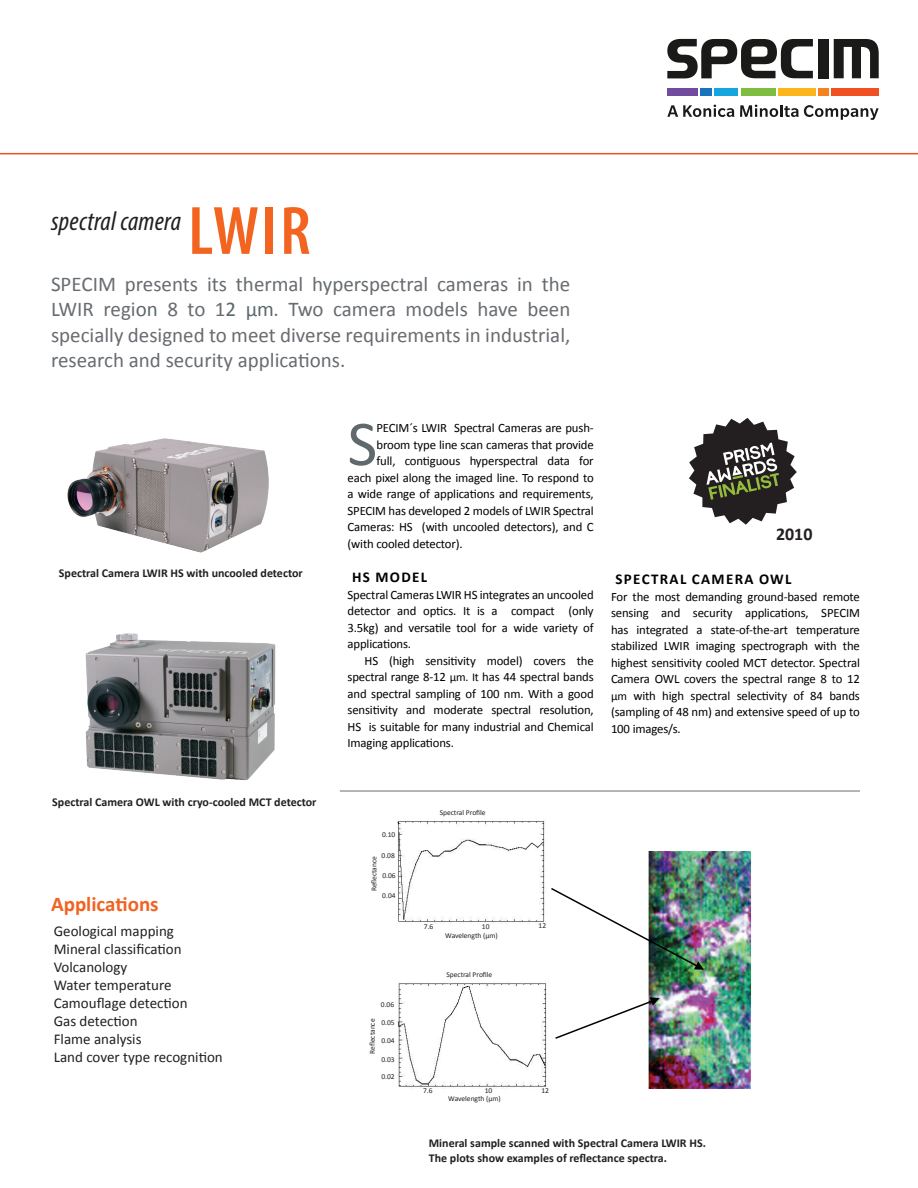
<style>
.page{position:relative;width:918px;height:1188px;background:#fff}
.page>*{position:absolute;margin:0;border:0;box-sizing:border-box;transform-origin:0 0}
.t1{font:600 condensed 69px "Myriad Pro";color:#f36421}
.t2{font:64.8px "Calibri";color:#60696e}
.t3{font:italic condensed 27px "Myriad Pro";letter-spacing:.01em;color:#231f20}
.t4{font:21px/25.5px "Calibri";color:#686c70;text-align:justify}
.t5{font:700 21px "Calibri";color:#f06322}
.t6{font:700 18px "Calibri";color:#231f20}
.t7{font:15px/18px "Calibri";color:#231f20}
.t8{font:700 15px "Calibri";letter-spacing:.09em;color:#000}
.t9{font:12.75px/16.5px "Calibri";letter-spacing:-.01em;color:#000;text-align:justify}
.t10{font:700 12px/15px "Calibri";color:#231f20}
.t11{font:7.5px "Calibri";color:#231f20}
.s1{color:#5c686e}
.s2{font-size:12px}
</style>
<div class="page">
<hr style="left:340px;top:791px;width:520px;height:1px;background:#6c6d70">
<img style="left:67px;top:438px;width:202px;height:115px">
<img style="left:648px;top:851px;width:104px;height:238px">
<img style="left:551px;top:884px;width:153px;height:86px">
<svg style="left:555px;top:997px;width:105px;height:46px"></svg>
<img style="left:397px;top:983px;width:150px;height:106px">
<img style="left:397px;top:820px;width:148px;height:104px">
<img style="left:85px;top:633px;width:191px;height:147px">
<svg style="left:689px;top:418px;width:108px;height:107px"></svg>
<hr style="left:0;top:153px;width:918px;height:1px;background:#f05022">
<div style="left:818px;top:39px;width:10px;height:39px;background:#1a1a18"></div>
<svg style="left:834px;top:39px;width:45px;height:39px"></svg>
<svg style="left:667px;top:39px;width:146px;height:39px"></svg>
<div style="left:667px;top:88px;width:31px;height:8px;background:#714b9e"></div>
<div style="left:714px;top:88px;width:24px;height:8px;background:#16a6df"></div>
<div style="left:741px;top:88px;width:35px;height:8px;background:#7fbd41"></div>
<div style="left:818px;top:88px;width:11px;height:8px;background:#f58220"></div>
<div style="left:831px;top:88px;width:48px;height:8px;background:#f05022"></div>
<div style="left:778px;top:88px;width:37px;height:8px;background:#fcb61c"></div>
<div style="left:701px;top:88px;width:11px;height:8px;background:#1974bb"></div>
<svg style="left:667px;top:105px;width:212px;height:15px"></svg>
<h3 class="t3" style="left:51px;top:204px;width:131px">spectral camera</h3>
<h1 class="t1" style="left:188px;top:188px;width:124px">LWIR</h1>
<h3 class="t4" style="left:51px;top:270px;width:521px">SPECIM presents its thermal hyperspectral cameras in the LWIR regi<span class="s1">on</span> 8 to 1<span class="s1">2 μm</span>. Two camera models have been specially designed to meet diverse requirements in industrial, research and security applications.</h3>
<p class="t10" style="left:59px;top:565px;width:245px">Spectral Camera LWIR HS with uncooled detector</p>
<p class="t10" style="left:52px;top:794px;width:266px">Spectral Camera OWL with cryo-cooled MCT detector</p>
<h3 class="t5" style="left:51px;top:889px;width:109px">Applications</h3>
<p class="t7" style="left:54px;top:921px;width:171px">Geological mapping<br>Mineral classification<br>Volcanology<br>Water temperature<br>Camouflage detection<br>Gas detection<br>Flame analysis<br>Land cover type recognition</p>
<h2 class="t2" style="left:348px;top:399px;width:31px">S</h2>
<p class="t9" style="left:377px;top:419px;width:219px">PECIM´s LWIR Spectral Cameras are push-</p>
<p class="t9" style="left:377px;top:436px;width:219px">broom type line scan cameras that provide</p>
<p class="t9" style="left:377px;top:452px;width:219px">full, contiguous hyperspectral data for</p>
<p class="t9" style="left:348px;top:469px;width:248px">each pixel along the imaged line. To respond to</p>
<p class="t9" style="left:348px;top:485px;width:248px">a wide range of applications and requirements,</p>
<p class="t9" style="left:348px;top:502px;width:248px">SPECIM has developed 2 models of LWIR Spectral</p>
<p class="t9" style="left:348px;top:518px;width:248px">Cameras: HS (with uncooled detectors), and C</p>
<p class="t9" style="left:348px;top:535px;width:117px">(with cooled detector).</p>
<p class="t8" style="left:352px;top:567px;width:77px">HS MODEL</p>
<p class="t9" style="left:348px;top:586px;width:248px">Spectral Cameras LWIR HS integrates an uncooled detector and optics. It is a compact (only 3.5kg) and versatile tool for a wide variety of applications.</p>
<p class="t9" style="left:348px;top:652px;width:248px;text-indent:17px">HS (high sensitivity model) covers the spectral range 8-12 <span class="s2">μm. It</span> has 44 spectral bands and spectral sampling of 100 nm. With a good sensitivity and moderate spectral resolution, HS is suitable for many industrial and Chemical Imaging applications.</p>
<h3 class="t6" style="left:776px;top:521px;width:38px">2010</h3>
<p class="t8" style="left:616px;top:568px;width:178px">SPECTRAL CAMERA OWL</p>
<p class="t9" style="left:611px;top:588px;width:250px">For the most demanding ground-based remote sensing and security applications, SPECIM has integrated a state-of-the-art temperature stabilized LWIR imaging spectrograph with the highest sensitivity cooled MCT detector. Spectral Camera OWL covers the spectral range 8 to 12 <span class="s2">μm</span> with high spectral selectivity of 84 bands (sampling of 48 nm) and extensive speed of up to 100 images/s.</p>
<p class="t11" style="left:382px;top:829px;width:15px">0.10</p>
<p class="t11" style="left:382px;top:850px;width:15px">0.08</p>
<p class="t11" style="left:369px;top:891px;width:37px;rotate:-90deg">Reflectance</p>
<p class="t11" style="left:382px;top:870px;width:15px">0.06</p>
<p class="t11" style="left:382px;top:890px;width:15px">0.04</p>
<p class="t11" style="left:381px;top:999px;width:15px">0.06</p>
<p class="t11" style="left:381px;top:1018px;width:15px">0.05</p>
<p class="t11" style="left:381px;top:1036px;width:15px">0.04</p>
<p class="t11" style="left:381px;top:1054px;width:15px">0.03</p>
<p class="t11" style="left:381px;top:1071px;width:15px">0.02</p>
<p class="t11" style="left:367px;top:1054px;width:37px;rotate:-90deg">Reflectance</p>
<p class="t11" style="left:440px;top:807px;width:48px">Spectral Profile</p>
<p class="t11" style="left:424px;top:921px;width:11px">7.6</p>
<p class="t11" style="left:482px;top:921px;width:9px">10</p>
<p class="t11" style="left:539px;top:920px;width:9px">12</p>
<p class="t11" style="left:445px;top:931px;width:54px">Wavelength (μm)</p>
<p class="t11" style="left:446px;top:969px;width:48px">Spectral Profile</p>
<p class="t11" style="left:423px;top:1085px;width:11px">7.6</p>
<p class="t11" style="left:485px;top:1085px;width:9px">10</p>
<p class="t11" style="left:541px;top:1085px;width:9px">12</p>
<p class="t11" style="left:448px;top:1094px;width:54px">Wavelength (μm)</p>
<p class="t10" style="left:429px;top:1135px;width:279px">Mineral sample scanned with Spectral Camera LWIR HS.<br>The plots show examples of reflectance spectra.</p>
</div>
